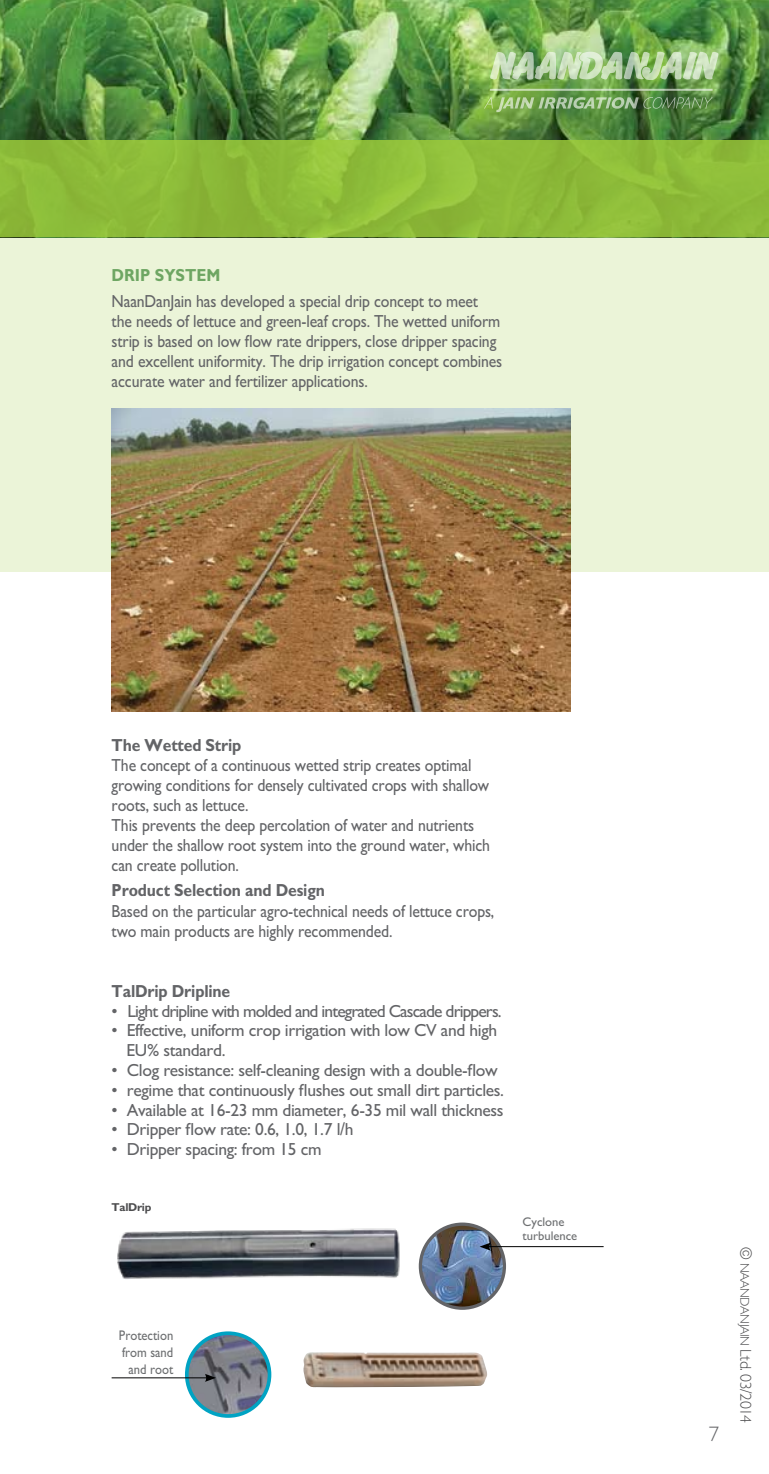
<style>
.page{position:relative;width:769px;height:1474px;background:#fff}
.page>*{position:absolute;margin:0;border:0;box-sizing:border-box;transform-origin:0 0}
.t1{font:300 21px "M Gill Sans";color:#636467}
.t2{font:17.5px/20.1px "M Gill Sans";letter-spacing:-.01em;color:#636467;scale:.9 1}
.t3{font:17.5px/19.8px "M Gill Sans";letter-spacing:-.01em;color:#636467}
.t4{font:700 17.5px "M Gill Sans";letter-spacing:-.01em;color:#636467;scale:.9 1}
.t5{font:17.5px "M Gill Sans";letter-spacing:-.05em;color:#636467}
.t6{font:700 17.5px "M Gill Sans";color:#6ea663;scale:.9 1}
.t7{font:300 15.75px "M Gill Sans";letter-spacing:-.03em;color:#4d4d4f}
.t8{font:14px/16.8px "M Gill Sans";color:#6d6f71;text-align:right;scale:.9 1}
.t9{font:12.6px/14px "M Gill Sans";color:#6d6f71}
.t10{font:700 11.38px "M Gill Sans";letter-spacing:-.025em;color:#4d4d4f}
.s1{font-size:12.6px}
</style>
<div class="page">
<img style="left:0;top:0;width:769px;height:141px">
<div style="left:0;top:237px;width:769px;height:334px;background:#ebf4d8"></div>
<div style="left:0;top:141px;width:769px;height:96px;background:#8dbb39"></div>
<svg style="left:484px;top:97px;width:229px;height:15px;background:#759e5f"></svg>
<img style="left:490px;top:51px;width:229px;height:30px">
<hr style="left:490px;top:89px;width:223px;height:2px;background:#fff">
<img style="left:117px;top:1228px;width:283px;height:51px">
<img style="left:187px;top:1333px;width:82px;height:82px">
<div style="left:185px;top:1331px;width:86px;height:86px;border:4px solid #00a3c3;border-radius:50%"></div>
<hr style="left:112px;top:1377px;width:96px;height:1px;background:#000">
<svg style="left:205px;top:1373px;width:11px;height:8px"></svg>
<img style="left:303px;top:1352px;width:184px;height:35px">
<hr style="left:488px;top:1246px;width:116px;height:1px;background:#000">
<img style="left:420px;top:1224px;width:84px;height:84px">
<img style="left:112px;top:408px;width:458px;height:303px">
<p class="t6" style="left:112px;top:266px;width:122px">DRIP SYSTEM</p>
<p class="t2" style="left:112px;top:291px;width:435px">NaanDanJain has developed a special drip concept to meet the needs of lettuce and green-leaf crops. The wetted uniform strip is based on low flow rate drippers, close dripper spacing and excellent uniformity. The drip irrigation concept combines accurate water and fertilizer applications.</p>
<p class="t4" style="left:112px;top:735px;width:146px">The Wetted Strip</p>
<p class="t2" style="left:112px;top:755px;width:422px">The concept of a continuous wetted strip creates optimal growing conditions for densely cultivated crops with shallow roots, such as lettuce.<br>This prevents the deep percolation of water and nutrients under the shallow root system into the ground water, which can create pollution.</p>
<p class="t4" style="left:112px;top:880px;width:238px">Product Selection and Design</p>
<p class="t2" style="left:112px;top:900px;width:427px">Based on the particular agro-technical needs of lettuce crops, two main products are highly recommended.</p>
<p class="t4" style="left:112px;top:981px;width:133px">TalDrip Dripline</p>
<p class="t5" style="left:112px;top:1001px;width:392px">• Light dripline with molded and integrated Cascade drippers.</p>
<p class="t3" style="left:126px;top:1020px;width:372px;text-indent:-15px">• Effective, uniform crop irrigation with low CV and high<br>EU% standard.</p>
<p class="t3" style="left:112px;top:1060px;width:388px">• Clog resistance: self-cleaning design with a double-flow</p>
<p class="t3" style="left:112px;top:1080px;width:394px">• regime that continuously flushes out small dirt particles.</p>
<p class="t3" style="left:112px;top:1099px;width:394px">• Available at 16-23 mm diameter, 6-35 mil wall thickness</p>
<p class="t3" style="left:112px;top:1119px;width:243px">• Dripper flow rate: 0.6, 1.0, 1.7 l/h</p>
<p class="t3" style="left:112px;top:1139px;width:211px">• Dripper spacing: from 15 cm</p>
<p class="t10" style="left:112px;top:1200px;width:41px">TalDrip</p>
<p class="t9" style="left:523px;top:1214px;width:56px">Cyclone turbulence</p>
<p class="t8" style="left:119px;top:1327px;width:62px">Protection from sand and root</p>
<p class="t1" style="left:709px;top:1421px;width:12px">7</p>
<p class="t7" style="left:754px;top:1246px;width:178px;rotate:90deg">© <span class="s1">NAANDANJAIN</span> Ltd. 03/2014</p>
</div>
